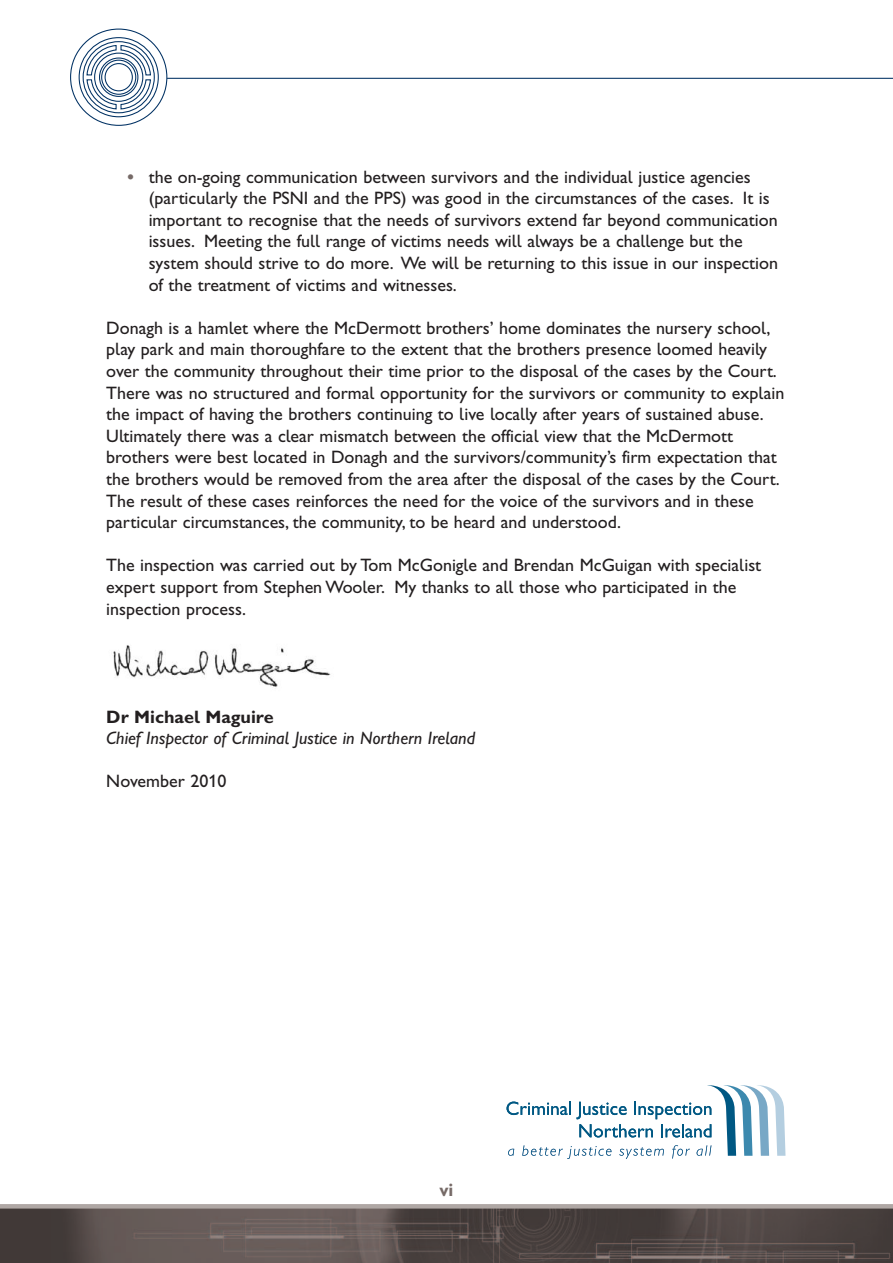
<style>
.page{position:relative;width:893px;height:1263px;background:#fff}
.page>*{position:absolute;margin:0;border:0;box-sizing:border-box;transform-origin:0 0}
.t1{font:18px/21.6px "Gill Sans Hta";color:#231f20}
.t2{font:italic 18px "Gill Sans Hta";color:#231f20}
.t3{font:18px "Gill Sans Hta Bold Plain";color:#231f20}
.t4{font:18px "Gill Sans Hta Bold Plain";color:#766a67}
.s1{font-family:"Gill Sans Hta Bold Plain";color:#766a67}
</style>
<div class="page">
<img style="left:0;top:1208px;width:893px;height:55px">
<hr style="left:167px;top:78px;width:726px;height:1px;background:#003163">
<div style="left:83px;top:41px;width:72px;height:72px;border:1px solid #003163;border-radius:50%"></div>
<div style="left:79px;top:37px;width:80px;height:80px;border:1px solid #003163;border-radius:50%"></div>
<svg style="left:86px;top:44px;width:66px;height:66px"></svg>
<hr style="left:0;top:1204px;width:893px;height:4px;background:#afa7a4">
<svg style="left:507px;top:1085px;width:278px;height:74px"></svg>
<img style="left:113px;top:645px;width:218px;height:42px">
<p class="t1" style="left:149px;top:167px;width:631px;text-indent:-21px"><span class="s1">•</span> the on-going communication between survivors and the individual justice agencies (particularly the PSNI and the PPS) was good in the circumstances of the cases. It is important to recognise that the needs of survivors extend far beyond communication issues. Meeting the full range of victims needs will always be a challenge but the system should strive to do more. We will be returning to this issue in our inspection of the treatment of victims and witnesses.</p>
<p class="t1" style="left:106px;top:319px;width:680px">Donagh is a hamlet where the McDermott brothers’ home dominates the nursery school, play park and main thoroughfare to the extent that the brothers presence loomed heavily over the community throughout their time prior to the disposal of the cases by the Court.<br>There was no structured and formal opportunity for the survivors or community to explain the impact of having the brothers continuing to live locally after years of sustained abuse.<br>Ultimately there was a clear mismatch between the official view that the McDermott brothers were best located in Donagh and the survivors/community’s firm expectation that the brothers would be removed from the area after the disposal of the cases by the Court.<br>The result of these cases reinforces the need for the voice of the survivors and in these particular circumstances, the community, to be heard and understood.</p>
<p class="t1" style="left:106px;top:556px;width:656px">The inspection was carried out by Tom McGonigle and Brendan McGuigan with specialist expert support from Stephen Wooler. My thanks to all those who participated in the inspection process.</p>
<p class="t3" style="left:106px;top:710px;width:169px">Dr Michael Maguire</p>
<p class="t2" style="left:106px;top:732px;width:370px">Chief Inspector of Criminal Justice in Northern Ireland</p>
<p class="t1" style="left:106px;top:772px;width:122px">November 2010</p>
<p class="t4" style="left:439px;top:1184px;width:16px">vi</p>
</div>
